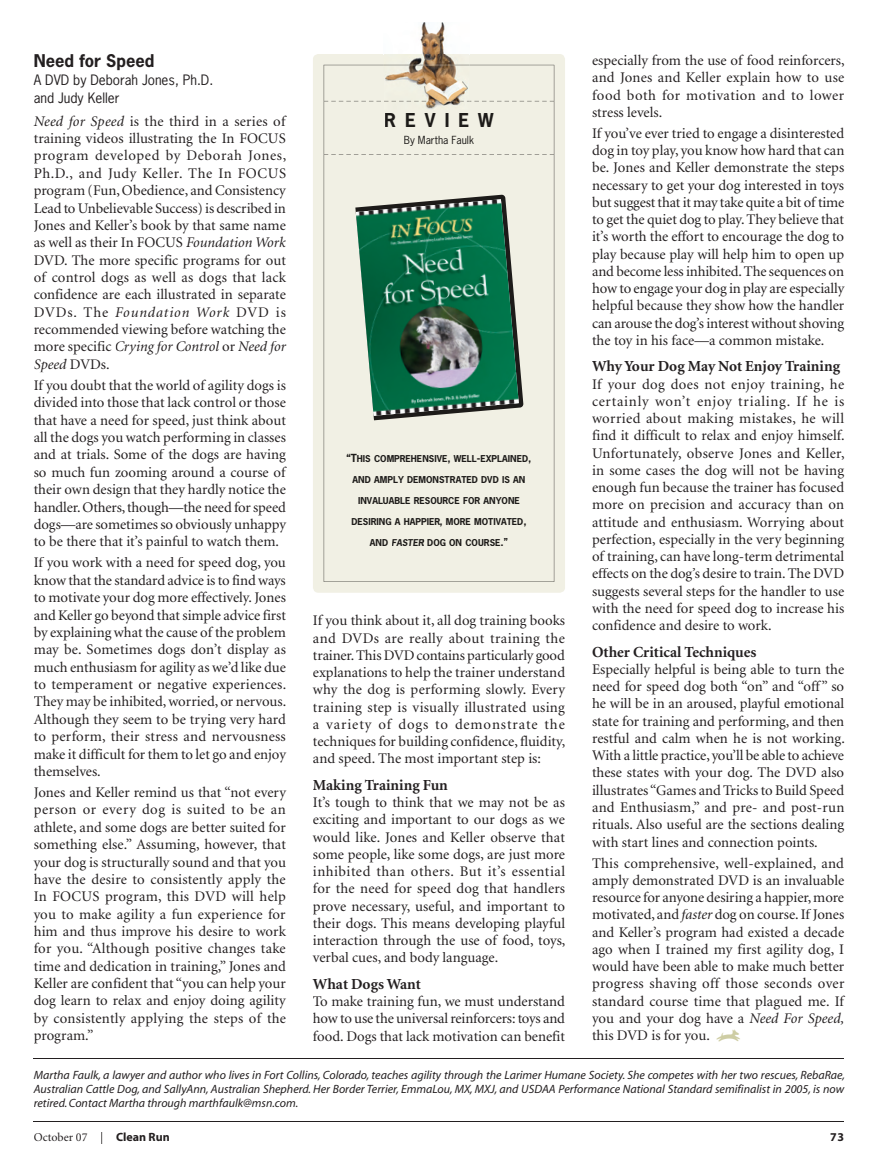
<style>
.page{position:relative;width:878px;height:1175px;background:#fff}
.page>*{position:absolute;margin:0;border:0;box-sizing:border-box;transform-origin:0 0}
.t1{font:700 18px "News Gothic Std";letter-spacing:.5em;color:#1d1b19}
.t2{font:700 16.5px "News Gothic Std";color:#231f20}
.t3{font:700 15.3px "Minion";color:#231f20}
.t4{font:14.7px/17.2px "Minion";color:#231f20;text-align:justify}
.t5{font:13.5px/18px "News Gothic Std";color:#231f20}
.t6{font:italic 12px/13.8px "Myriad";color:#231f20;text-align:justify}
.t7{font:12px "Minion";color:#231f20}
.t8{font:700 12px "Myriad";color:#231f20}
.t9{font:10.5px "News Gothic Std";color:#1d1b19}
.t10{font:700 8.85px "News Gothic Std";color:#1d1b19}
.s1{font-style:italic}
.s2{font-size:10.5px}
.s3{font-family:"Doggie";font-size:22.5px;color:#cecda4}
.s4{font-family:"Minion Pro"}
.s5{font-family:"Myriad";font-weight:700}
</style>
<div class="page">
<hr style="left:34px;top:1120px;width:810px;height:1px;background:#231f20">
<div style="left:313px;top:54px;width:252px;height:539px;background:#f1f0e4;border-radius:5px"></div>
<svg style="left:324px;top:65px;width:230px;height:517px"></svg>
<div style="left:347px;top:454px;width:184px;height:10px;background:#f1f0e4"></div>
<div style="left:352px;top:476px;width:173px;height:7px;background:#f1f0e4"></div>
<div style="left:358px;top:497px;width:162px;height:7px;background:#f1f0e4"></div>
<div style="left:352px;top:518px;width:174px;height:9px;background:#f1f0e4"></div>
<div style="left:370px;top:539px;width:18px;height:7px;background:#f1f0e4"></div>
<svg style="left:392px;top:538px;width:115px;height:8px"></svg>
<div style="left:385px;top:113px;width:109px;height:14px;background:#f1f0e4"></div>
<div style="left:404px;top:135px;width:70px;height:11px;background:#f1f0e4"></div>
<svg style="left:324px;top:101px;width:231px;height:1px"></svg>
<svg style="left:324px;top:154px;width:231px;height:1px"></svg>
<img style="left:384px;top:22px;width:85px;height:87px">
<img style="left:384px;top:65px;width:85px;height:1px">
<img style="left:384px;top:101px;width:85px;height:1px">
<svg style="left:355px;top:195px;width:168px;height:225px"></svg>
<img style="left:356px;top:199px;width:162px;height:217px">
<hr style="left:34px;top:1058px;width:810px;height:1px;background:#231f20">
<p class="t2" style="left:34px;top:50px;width:122px">Need for Speed</p>
<p class="t5" style="left:34px;top:71px;width:181px">A DVD by Deborah Jones, Ph.D. and Judy Keller</p>
<p class="t4" style="left:34px;top:113px;width:254px"><span class="s1">Need for Speed</span> is the third in a series of training videos illustrating the In FOCUS program developed by Deborah Jones, Ph.D., and Judy Keller. The In FOCUS program (Fun, Obedience, and Consistency Lead to Unbelievable Success) is described in Jones and Keller’s book by that same name as well as their In FOCUS <span class="s1">Foundation Work </span>DVD. The more specific programs for out of control dogs as well as dogs that lack confidence are each illustrated in separate DVDs. The <span class="s1">Foundation Work</span> DVD is recommended viewing before watching the more specific <span class="s1">Crying for Control</span> or <span class="s1">Need for Speed</span> DVDs.</p>
<p class="t4" style="left:34px;top:377px;width:254px">If you doubt that the world of agility dogs is divided into those that lack control or those that have a need for speed, just think about all the dogs you watch performing in classes and at trials. Some of the dogs are having so much fun zooming around a course of their own design that they hardly notice the handler. Others, though—the need for speed dogs—are sometimes so obviously unhappy to be there that it’s painful to watch them.</p>
<p class="t4" style="left:34px;top:554px;width:254px">If you work with a need for speed dog, you know that the standard advice is to find ways to motivate your dog more effectively. Jones and Keller go beyond that simple advice first by explaining what the cause of the problem may be. Sometimes dogs don’t display as much enthusiasm for agility as we’d like due to temperament or negative experiences.<br>They may be inhibited, worried, or nervous.<br>Although they seem to be trying very hard to perform, their stress and nervousness make it difficult for them to let go and enjoy themselves.</p>
<p class="t4" style="left:34px;top:784px;width:254px">Jones and Keller remind us that “not every person or every dog is suited to be an athlete, and some dogs are better suited for something else.” Assuming, however, that your dog is structurally sound and that you have the desire to consistently apply the In FOCUS program, this DVD will help you to make agility a fun experience for him and thus improve his desire to work for you. “Although positive changes take time and dedication in training,” Jones and Keller are confident that “you can help your dog learn to relax and enjoy doing agility by consistently applying the steps of the program.”</p>
<p class="t1" style="left:384px;top:108px;width:111px">REVIEW</p>
<p class="t9" style="left:404px;top:133px;width:72px">By Martha Faulk</p>
<p class="t10" style="left:346px;top:453px;width:186px"><span class="s2">“T</span>HIS COMPREHENSIVE<span class="s2">,</span> WELL<span class="s2">-</span>EXPLAINED<span class="s2">,</span></p>
<p class="t10" style="left:352px;top:474px;width:174px">AND AMPLY DEMONSTRATED DVD IS AN</p>
<p class="t10" style="left:358px;top:495px;width:163px">INVALUABLE RESOURCE FOR ANYONE</p>
<p class="t10" style="left:351px;top:516px;width:177px">DESIRING A HAPPIER<span class="s2">,</span> MORE MOTIVATED<span class="s2">,</span></p>
<p class="t10" style="left:370px;top:537px;width:140px">AND <span class="s1">FASTER</span> DOG ON COURSE<span class="s2">.”</span></p>
<p class="t4" style="left:313px;top:612px;width:254px">If you think about it, all dog training books and DVDs are really about training the trainer. This DVD contains particularly good explanations to help the trainer understand why the dog is performing slowly. Every training step is visually illustrated using a variety of dogs to demonstrate the techniques for building confidence, fluidity, and speed. The most important step is:</p>
<p class="t3" style="left:313px;top:777px;width:136px">Making Training Fun</p>
<p class="t4" style="left:313px;top:794px;width:254px">It’s tough to think that we may not be as exciting and important to our dogs as we would like. Jones and Keller observe that some people, like some dogs, are just more inhibited than others. But it’s essential for the need for speed dog that handlers prove necessary, useful, and important to their dogs. This means developing playful interaction through the use of food, toys, verbal cues, and body language.</p>
<p class="t3" style="left:313px;top:976px;width:110px">What Dogs Want</p>
<p class="t4" style="left:313px;top:993px;width:254px">To make training fun, we must understand how to use the universal reinforcers: toys and food. Dogs that lack motivation can benefit</p>
<p class="t4" style="left:592px;top:52px;width:254px">especially from the use of food reinforcers, and Jones and Keller explain how to use food both for motivation and to lower stress levels.</p>
<p class="t4" style="left:592px;top:125px;width:254px">If you’ve ever tried to engage a disinterested dog in toy play, you know how hard that can be. Jones and Keller demonstrate the steps necessary to get your dog interested in toys but suggest that it may take quite a bit of time to get the quiet dog to play. They believe that it’s worth the effort to encourage the dog to play because play will help him to open up and become less inhibited. The sequences on how to engage your dog in play are especially helpful because they show how the handler can arouse the dog’s interest without shoving the toy in his face—a common mistake.</p>
<p class="t3" style="left:592px;top:359px;width:249px">Why Your Dog May Not Enjoy Training</p>
<p class="t4" style="left:592px;top:376px;width:254px">If your dog does not enjoy training, he certainly won’t enjoy trialing. If he is worried about making mistakes, he will find it difficult to relax and enjoy himself.<br>Unfortunately, observe Jones and Keller, in some cases the dog will not be having enough fun because the trainer has focused more on precision and accuracy than on attitude and enthusiasm. Worrying about perfection, especially in the very beginning of training, can have long-term detrimental effects on the dog’s desire to train. The DVD suggests several steps for the handler to use with the need for speed dog to increase his confidence and desire to work.</p>
<p class="t3" style="left:592px;top:644px;width:166px">Other Critical Techniques</p>
<p class="t4" style="left:592px;top:661px;width:254px">Especially helpful is being able to turn the need for speed dog both “on” and “off” so he will be in an aroused, playful emotional state for training and performing, and then restful and calm when he is not working.<br>With a little practice, you’ll be able to achieve these states with your dog. The DVD also illustrates “Games and Tricks to Build Speed and Enthusiasm,” and pre- and post-run rituals. Also useful are the sections dealing with start lines and connection points.</p>
<p class="t4" style="left:592px;top:854px;width:254px">This comprehensive, well-explained, and amply demonstrated DVD is an invaluable resource for anyone desiring a happier, more motivated, and <span class="s1">faster</span> dog on course. If Jones and Keller’s program had existed a decade ago when I trained my first agility dog, I would have been able to make much better progress shaving off those seconds over standard course time that plagued me. If you and your dog have a <span class="s1">Need For Speed, </span>this DVD is for you. <span class="s3">D</span></p>
<p class="t6" style="left:34px;top:1068px;width:812px">Martha Faulk, a lawyer and author who lives in Fort Collins, Colorado, teaches agility through the Larimer Humane Society. She competes with her two rescues, RebaRae, Australian Cattle Dog, and SallyAnn, Australian Shepherd. Her Border Terrier, EmmaLou, MX, MXJ, and USDAA Performance National Standard semifinalist in 2005, is now retired. Contact Martha through marthfaulk@msn.com.</p>
<p class="t7" style="left:34px;top:1131px;width:137px">October 07 <span class="s4">|</span> <span class="s5">Clean Run</span></p>
<p class="t8" style="left:830px;top:1131px;width:16px">73</p>
</div>
